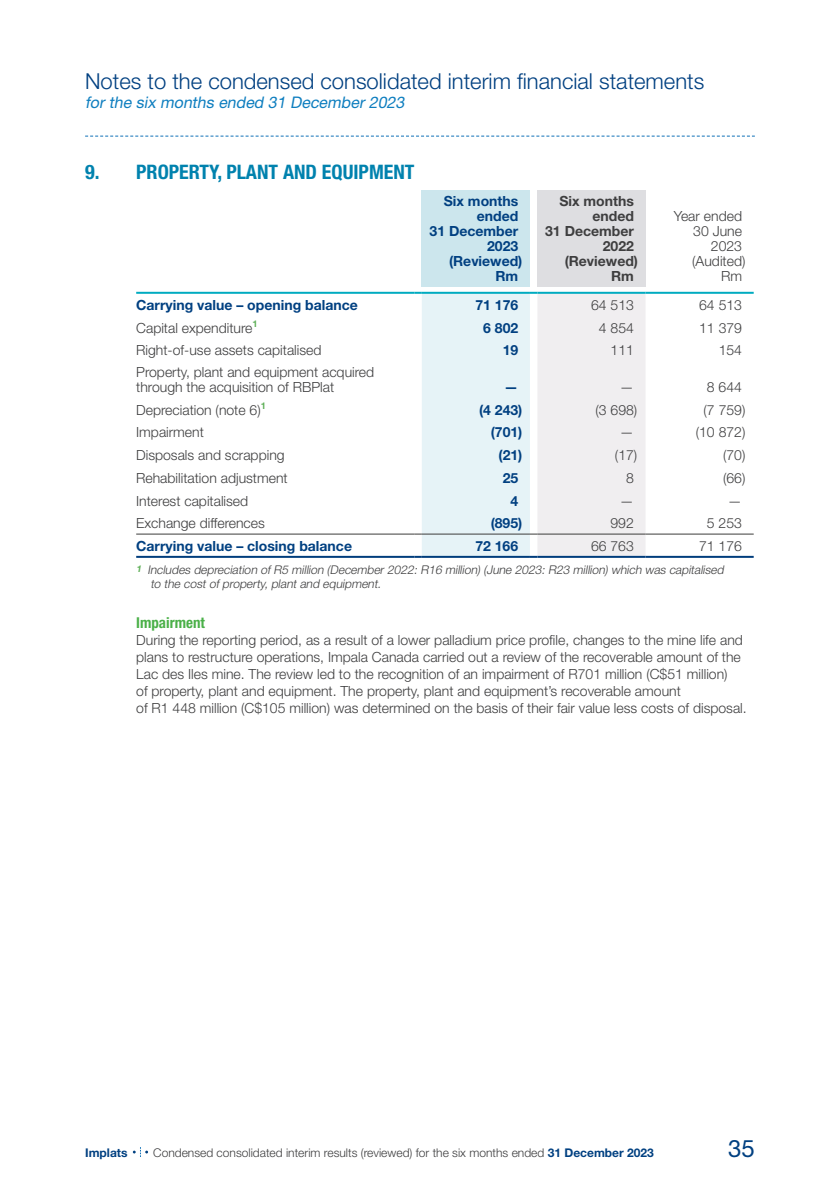
<style>
.page{position:relative;width:840px;height:1191px;background:#fff}
.page>*{position:absolute;margin:0;border:0;box-sizing:border-box;transform-origin:0 0}
.t1{font:24px "Helvetica Neue LT Std";color:#014081}
.PageHeader{font:300 22px "Helvetica Neue LT Std";color:#014081}
.TableLevel1{font:700 condensed 20px "Helvetica Neue LT Std";color:#0082ae}
.ForTheYearEnded{font:italic 16px "Helvetica Neue LT Std";color:#0e7ebf}
.EJheader{font:700 condensed 15px "Helvetica Neue LT Std";color:#4ab048}
.NotesBodyCopy{font:300 14px/17px "Helvetica Neue LT Std";color:#3e3e3f}
.TableText{font:300 14px/15px "Helvetica Neue LT Std";color:#3e3e3f}
.TableFigures19mm54{font:300 14px "Helvetica Neue LT Std";color:#3e3e3f}
.BOLDFigs19mm54{font:700 14px "Helvetica Neue LT Std";color:#014081}
.TableLevel2{font:700 14px "Helvetica Neue LT Std";color:#014081}
.TableFigures19mm54-2{font:700 14px "Helvetica Neue LT Std";color:#3e3e3f}
.TableFigures19mm54-Brackets{font:300 14px "Helvetica Neue LT Std";color:#3e3e3f}
.BOLDFigs19mm54-Brackets{font:700 14px "Helvetica Neue LT Std";color:#014081}
.FootnoteNumber{font:italic 300 12px/14px "Helvetica Neue LT Std";color:#3e3e3f}
.t2{font:300 12px "Helvetica Neue LT Std";color:#3e3e3f}
.t3{font:700 12px "Helvetica Neue LT Std";color:#014081}
.s1{font-weight:700;color:#014081}
</style>
<div class="page">
<div style="left:421px;top:190px;width:108px;height:97px;background:#cce6ed"></div>
<div style="left:537px;top:190px;width:108px;height:97px;background:#dedee1"></div>
<hr style="left:136px;top:556px;width:278px;height:2px;background:#003d7c">
<hr style="left:645px;top:556px;width:108px;height:2px;background:#003d7c">
<hr style="left:136px;top:292px;width:278px;height:2px;background:#00abc0">
<hr style="left:645px;top:292px;width:108px;height:2px;background:#00abc0">
<hr style="left:136px;top:533px;width:278px;height:1px;background:#3c3c3b">
<svg style="left:414px;top:292px;width:231px;height:266px;background:#e8eff2"></svg>
<hr style="left:537px;top:533px;width:108px;height:1px;background:#3c3c3b">
<hr style="left:645px;top:533px;width:108px;height:1px;background:#3c3c3b">
<svg style="left:85px;top:136px;width:669px;height:1px"></svg>
<svg style="left:133px;top:1147px;width:15px;height:10px"></svg>
<p class="PageHeader" style="left:85px;top:68px;width:620px">Notes to the condensed consolidated interim financial statements</p>
<p class="ForTheYearEnded" style="left:85px;top:93px;width:324px">for the six months ended 31 December 2023</p>
<p class="TableLevel1" style="left:85px;top:159px;width:16px">9.</p>
<p class="TableLevel1" style="left:136px;top:159px;width:280px">PROPERTY, PLANT AND EQUIPMENT</p>
<p class="BOLDFigs19mm54" style="left:443px;top:192px;width:76px">Six months</p>
<p class="BOLDFigs19mm54" style="left:476px;top:207px;width:43px">ended</p>
<p class="BOLDFigs19mm54" style="left:429px;top:222px;width:90px">31 December</p>
<p class="BOLDFigs19mm54" style="left:487px;top:237px;width:33px">2023</p>
<p class="BOLDFigs19mm54" style="left:449px;top:252px;width:75px">(Reviewed)</p>
<p class="BOLDFigs19mm54" style="left:495px;top:267px;width:24px">Rm</p>
<p class="TableFigures19mm54-2" style="left:559px;top:192px;width:76px">Six months</p>
<p class="TableFigures19mm54-2" style="left:592px;top:207px;width:43px">ended</p>
<p class="TableFigures19mm54-2" style="left:545px;top:222px;width:90px">31 December</p>
<p class="TableFigures19mm54-2" style="left:602px;top:237px;width:33px">2022</p>
<p class="TableFigures19mm54-2" style="left:564px;top:252px;width:75px">(Reviewed)</p>
<p class="TableFigures19mm54-2" style="left:610px;top:267px;width:24px">Rm</p>
<p class="TableFigures19mm54" style="left:673px;top:207px;width:70px">Year ended</p>
<p class="TableFigures19mm54" style="left:692px;top:222px;width:50px">30 June</p>
<p class="TableFigures19mm54" style="left:710px;top:237px;width:33px">2023</p>
<p class="TableFigures19mm54" style="left:691px;top:252px;width:55px">(Audited)</p>
<p class="TableFigures19mm54" style="left:720px;top:267px;width:22px">Rm</p>
<p class="TableLevel2" style="left:136px;top:296px;width:223px">Carrying value – opening balance</p>
<p class="BOLDFigs19mm54" style="left:475px;top:296px;width:44px">71 176</p>
<p class="TableFigures19mm54" style="left:590px;top:296px;width:44px">64 513</p>
<p class="TableFigures19mm54" style="left:698px;top:296px;width:44px">64 513</p>
<p class="TableText" style="left:136px;top:320px;width:123px">Capital expenditure<sup>1</sup></p>
<p class="BOLDFigs19mm54" style="left:483px;top:319px;width:37px">6 802</p>
<p class="TableFigures19mm54" style="left:598px;top:319px;width:37px">4 854</p>
<p class="TableFigures19mm54" style="left:698px;top:319px;width:44px">11 379</p>
<p class="TableText" style="left:136px;top:343px;width:187px">Right-of-use assets capitalised</p>
<p class="BOLDFigs19mm54" style="left:502px;top:342px;width:17px">19</p>
<p class="TableFigures19mm54" style="left:610px;top:342px;width:25px">111</p>
<p class="TableFigures19mm54" style="left:718px;top:342px;width:25px">154</p>
<p class="TableText" style="left:136px;top:364px;width:239px">Property, plant and equipment acquired through the acquisition of RBPlat</p>
<p class="BOLDFigs19mm54" style="left:504px;top:378px;width:15px">—</p>
<p class="TableFigures19mm54" style="left:619px;top:378px;width:15px">—</p>
<p class="TableFigures19mm54" style="left:706px;top:378px;width:37px">8 644</p>
<p class="TableText" style="left:136px;top:402px;width:131px">Depreciation (note 6)<sup>1</sup></p>
<p class="BOLDFigs19mm54-Brackets" style="left:479px;top:401px;width:45px">(4 243)</p>
<p class="TableFigures19mm54-Brackets" style="left:595px;top:401px;width:43px">(3 698)</p>
<p class="TableFigures19mm54-Brackets" style="left:703px;top:401px;width:43px">(7 759)</p>
<p class="TableText" style="left:136px;top:424px;width:69px">Impairment</p>
<p class="BOLDFigs19mm54-Brackets" style="left:490px;top:424px;width:33px">(701)</p>
<p class="TableFigures19mm54" style="left:619px;top:424px;width:15px">—</p>
<p class="TableFigures19mm54-Brackets" style="left:695px;top:424px;width:51px">(10 872)</p>
<p class="TableText" style="left:136px;top:447px;width:150px">Disposals and scrapping</p>
<p class="BOLDFigs19mm54-Brackets" style="left:498px;top:446px;width:25px">(21)</p>
<p class="TableFigures19mm54-Brackets" style="left:614px;top:446px;width:24px">(17)</p>
<p class="TableFigures19mm54-Brackets" style="left:722px;top:446px;width:24px">(70)</p>
<p class="TableText" style="left:136px;top:470px;width:153px">Rehabilitation adjustment</p>
<p class="BOLDFigs19mm54" style="left:502px;top:469px;width:17px">25</p>
<p class="TableFigures19mm54" style="left:625px;top:469px;width:9px">8</p>
<p class="TableFigures19mm54-Brackets" style="left:722px;top:469px;width:24px">(66)</p>
<p class="TableText" style="left:136px;top:493px;width:114px">Interest capitalised</p>
<p class="BOLDFigs19mm54" style="left:510px;top:492px;width:9px">4</p>
<p class="TableFigures19mm54" style="left:619px;top:492px;width:15px">—</p>
<p class="TableFigures19mm54" style="left:727px;top:492px;width:15px">—</p>
<p class="TableText" style="left:136px;top:515px;width:130px">Exchange differences</p>
<p class="BOLDFigs19mm54-Brackets" style="left:490px;top:515px;width:33px">(895)</p>
<p class="TableFigures19mm54" style="left:610px;top:515px;width:25px">992</p>
<p class="TableFigures19mm54" style="left:706px;top:515px;width:37px">5 253</p>
<p class="TableLevel2" style="left:136px;top:537px;width:217px">Carrying value – closing balance</p>
<p class="BOLDFigs19mm54" style="left:475px;top:537px;width:44px">72 166</p>
<p class="TableFigures19mm54" style="left:590px;top:537px;width:44px">66 763</p>
<p class="TableFigures19mm54" style="left:698px;top:537px;width:44px">71 176</p>
<p class="FootnoteNumber" style="left:150px;top:562px;width:577px;text-indent:-14px"><sup>1</sup> Includes depreciation of R5 million (December 2022: R16 million) (June 2023: R23 million) which was capitalised to the cost of property, plant and equipment.</p>
<p class="EJheader" style="left:136px;top:613px;width:70px">Impairment</p>
<p class="NotesBodyCopy" style="left:136px;top:631px;width:611px">During the reporting period, as a result of a lower palladium price profile, changes to the mine life and plans to restructure operations, Impala Canada carried out a review of the recoverable amount of the Lac des Iles mine. The review led to the recognition of an impairment of R701 million (C$51 million)<br>of property, plant and equipment. The property, plant and equipment’s recoverable amount<br>of R1 448 million (C$105 million) was determined on the basis of their fair value less costs of disposal.</p>
<p class="t3" style="left:85px;top:1145px;width:44px">Implats</p>
<p class="t2" style="left:153px;top:1145px;width:502px">Condensed consolidated interim results (reviewed) for the six months ended <span class="s1">31 December 2023</span></p>
<h1 class="t1" style="left:727px;top:1134px;width:28px">35</h1>
</div>
